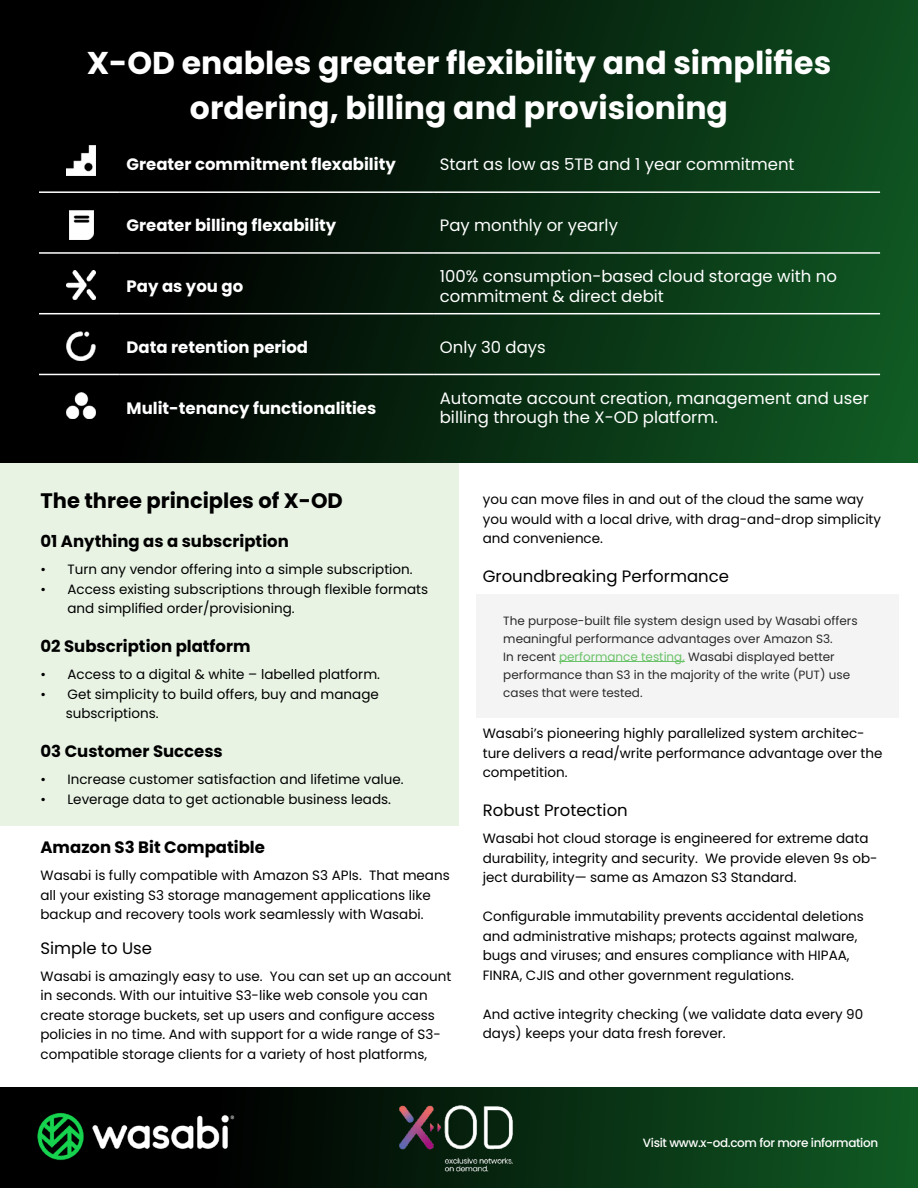
<style>
.page{position:relative;width:918px;height:1188px;background:#fff}
.page>*{position:absolute;margin:0;border:0;box-sizing:border-box;transform-origin:0 0}
.t1{font:700 31.5px/45px "Poppins";color:#fff;text-align:center}
.t2{font:700 21px "Poppins";color:#000}
.t3{font:16.5px/19.5px "Poppins";color:#fff}
.t4{font:700 16.5px "Poppins";color:#fff}
.t5{font:700 16.5px "Poppins";color:#000}
.t6{font:16.5px "Poppins";color:#000}
.t7{font:13.5px/19.5px "Poppins";color:#000}
.t8{font:12px/18px "Poppins";color:#000}
.t9{font:500 12px "Poppins";letter-spacing:-.03em;color:#fff}
.s1{color:#4fb84d}
</style>
<div class="page">
<div style="left:0;top:462px;width:459px;height:364px;background:#e8f3e4"></div>
<div style="left:476px;top:594px;width:423px;height:123px;background:#f3f3f3"></div>
<hr style="left:559px;top:661px;width:126px;height:1px;background:#4fb84d">
<div style="left:0;top:0;width:918px;height:462px;background:linear-gradient(to right,#000,#0f5321)"></div>
<div style="left:0;top:1087px;width:918px;height:101px;background:linear-gradient(to right,#000,#0f5622)"></div>
<hr style="left:39px;top:252px;width:81px;height:2px;background:#fff">
<hr style="left:120px;top:252px;width:313px;height:2px;background:#fff">
<hr style="left:433px;top:252px;width:447px;height:2px;background:#fff">
<hr style="left:39px;top:191px;width:81px;height:2px;background:#fff">
<hr style="left:120px;top:191px;width:313px;height:2px;background:#fff">
<hr style="left:433px;top:191px;width:447px;height:2px;background:#fff">
<hr style="left:39px;top:313px;width:81px;height:1px;background:#fff">
<hr style="left:120px;top:313px;width:313px;height:1px;background:#fff">
<hr style="left:433px;top:313px;width:447px;height:1px;background:#fff">
<hr style="left:39px;top:374px;width:81px;height:1px;background:#fff">
<hr style="left:120px;top:374px;width:313px;height:1px;background:#fff">
<hr style="left:433px;top:374px;width:447px;height:1px;background:#fff">
<img style="left:66px;top:146px;width:29px;height:29px">
<img style="left:69px;top:210px;width:24px;height:30px">
<img style="left:66px;top:332px;width:30px;height:29px">
<img style="left:66px;top:392px;width:30px;height:26px">
<img style="left:66px;top:270px;width:30px;height:29px">
<img style="left:33px;top:1104px;width:206px;height:63px">
<img style="left:390px;top:1101px;width:128px;height:72px">
<h1 class="t1" style="left:87px;top:40px;width:746px">X-OD enables greater flexibility and simplifies ordering, billing and provisioning</h1>
<p class="t4" style="left:127px;top:155px;width:271px">Greater commitment flexability</p>
<p class="t3" style="left:440px;top:155px;width:356px">Start as low as 5TB and 1 year commitment</p>
<p class="t4" style="left:127px;top:216px;width:211px">Greater billing flexability</p>
<p class="t3" style="left:440px;top:216px;width:180px">Pay monthly or yearly</p>
<p class="t4" style="left:127px;top:277px;width:118px">Pay as you go</p>
<p class="t3" style="left:440px;top:267px;width:399px">100% consumption-based cloud storage with no commitment &amp; direct debit</p>
<p class="t4" style="left:127px;top:337px;width:183px">Data retention period</p>
<p class="t3" style="left:440px;top:337px;width:107px">Only 30 days</p>
<p class="t4" style="left:127px;top:398px;width:251px">Mulit-tenancy functionalities</p>
<p class="t3" style="left:440px;top:388px;width:431px">Automate account creation, management and user billing through the X-OD platform.</p>
<h2 class="t2" style="left:40px;top:489px;width:304px">The three principles of X-OD</h2>
<p class="t5" style="left:40px;top:532px;width:250px">01 Anything as a subscription</p>
<p class="t7" style="left:40px;top:560px;width:374px">• Turn any vendor offering into a simple subscription.</p>
<p class="t7" style="left:68px;top:579px;width:362px;text-indent:-27px">• Access existing subscriptions through flexible formats and simplified order/provisioning.</p>
<p class="t5" style="left:40px;top:637px;width:212px">02 Subscription platform</p>
<p class="t7" style="left:40px;top:665px;width:341px">• Access to a digital &amp; white – labelled platform.</p>
<p class="t7" style="left:66px;top:684px;width:315px;text-indent:-25px">• Get simplicity to build offers, buy and manage subscriptions.</p>
<p class="t5" style="left:40px;top:742px;width:184px">03 Customer Success</p>
<p class="t7" style="left:40px;top:770px;width:365px">• Increase customer satisfaction and lifetime value.</p>
<p class="t7" style="left:40px;top:789px;width:352px">• Leverage data to get actionable business leads.</p>
<p class="t5" style="left:40px;top:838px;width:226px">Amazon S3 Bit Compatible</p>
<p class="t7" style="left:40px;top:866px;width:411px">Wasabi is fully compatible with Amazon S3 APIs. That means all your existing S3 storage management applications like backup and recovery tools work seamlessly with Wasabi.</p>
<p class="t6" style="left:40px;top:939px;width:113px">Simple to Use</p>
<p class="t7" style="left:40px;top:966px;width:412px">Wasabi is amazingly easy to use. You can set up an account in seconds. With our intuitive S3-like web console you can create storage buckets, set up users and configure access policies in no time. And with support for a wide range of S3- compatible storage clients for a variety of host platforms,</p>
<p class="t7" style="left:483px;top:490px;width:400px">you can move files in and out of the cloud the same way you would with a local drive, with drag-and-drop simplicity and convenience.</p>
<p class="t6" style="left:483px;top:567px;width:248px">Groundbreaking Performance</p>
<p class="t8" style="left:503px;top:611px;width:356px">The purpose-built file system design used by Wasabi offers meaningful performance advantages over Amazon S3.<br>In recent <span class="s1">performance testing,</span> Wasabi displayed better performance than S3 in the majority of the write (PUT) use cases that were tested.</p>
<p class="t7" style="left:483px;top:724px;width:401px">Wasabi’s pioneering highly parallelized system architec&shy;ture delivers a read/write performance advantage over the competition.</p>
<p class="t6" style="left:483px;top:801px;width:147px">Robust Protection</p>
<p class="t7" style="left:483px;top:829px;width:396px">Wasabi hot cloud storage is engineered for extreme data durability, integrity and security. We provide eleven 9s ob&shy;ject durability— same as Amazon S3 Standard.</p>
<p class="t7" style="left:483px;top:907px;width:383px">Configurable immutability prevents accidental deletions and administrative mishaps; protects against malware, bugs and viruses; and ensures compliance with HIPAA, FINRA, CJIS and other government regulations.</p>
<p class="t7" style="left:483px;top:1005px;width:382px">And active integrity checking (we validate data every 90 days) keeps your data fresh forever.</p>
<p class="t9" style="left:643px;top:1135px;width:237px">Visit www.x-od.com for more information</p>
</div>
